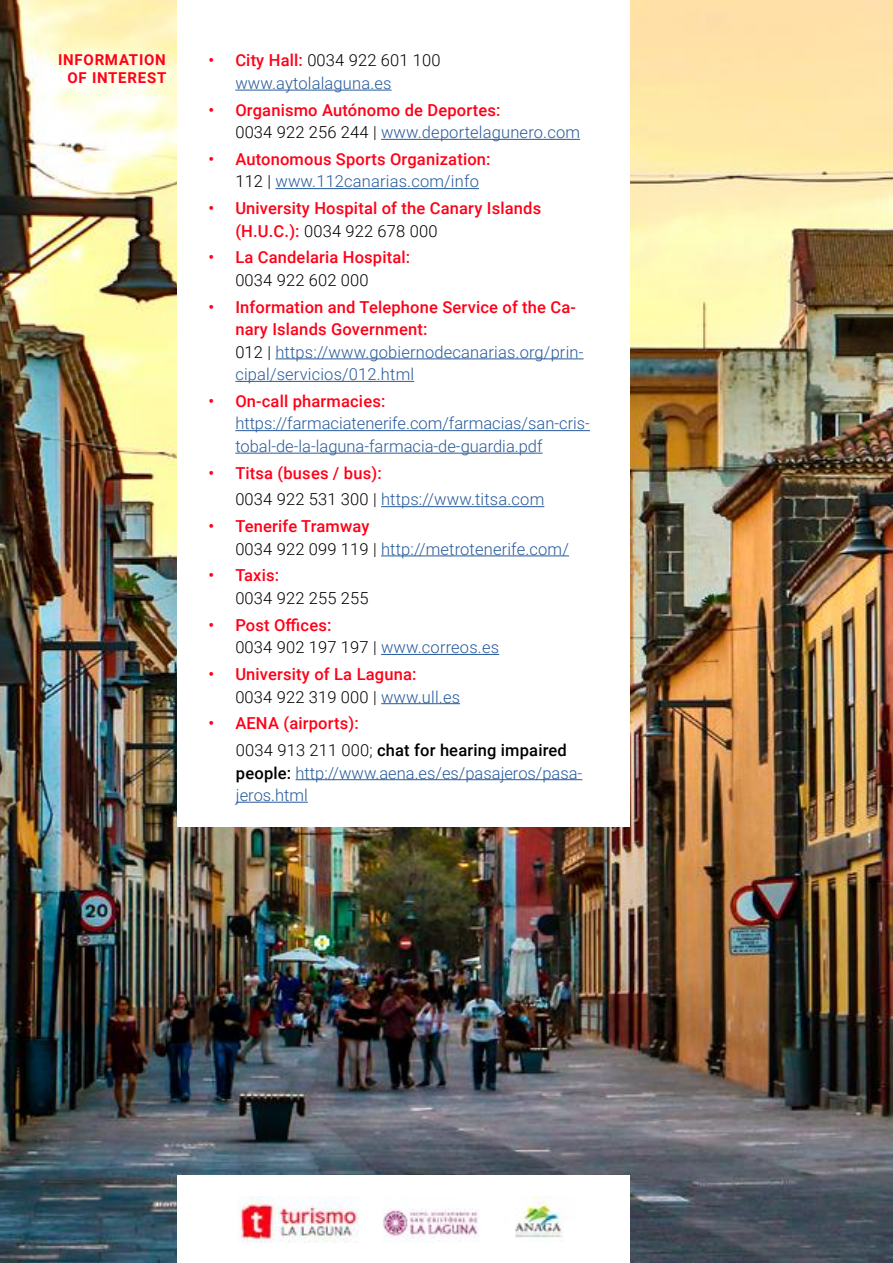
<style>
.page{position:relative;width:893px;height:1263px;background:#fff}
.page>*{position:absolute;margin:0;border:0;box-sizing:border-box;transform-origin:0 0}
.t1{font:300 16.5px/22.5px "Roboto";letter-spacing:.01em;color:#265a9b}
.t2{font:500 16.5px/22.5px "Roboto";letter-spacing:.01em;color:#ff0018}
.t3{font:300 16.5px/22.5px "Roboto";letter-spacing:.01em;color:#000}
.t4{font:500 16.5px/26.7px "Roboto";letter-spacing:.01em;color:#000}
.t5{font:700 15px/18px "Roboto";letter-spacing:.05em;color:#ff0018;text-align:right}
.s1{font-weight:500;color:#ff0018}
.s2{color:#000}
.s3{font-weight:300;color:#000}
.s4{font-weight:300;color:#265a9b}
.s5{color:#265a9b}
.s6{color:#ff0018}
.s7{font-weight:300}
.s8{font-weight:500;color:#000}
</style>
<div class="page">
<img style="left:0;top:0;width:893px;height:1263px">
<div style="left:177px;top:0;width:452px;height:827px;background:#fff"></div>
<hr style="left:235px;top:90px;width:157px;height:1px;background:#265a9b">
<hr style="left:381px;top:139px;width:199px;height:1px;background:#265a9b">
<hr style="left:275px;top:188px;width:204px;height:1px;background:#265a9b">
<hr style="left:275px;top:358px;width:308px;height:1px;background:#265a9b">
<hr style="left:235px;top:381px;width:179px;height:1px;background:#265a9b">
<hr style="left:235px;top:430px;width:355px;height:1px;background:#265a9b">
<hr style="left:235px;top:453px;width:308px;height:1px;background:#265a9b">
<hr style="left:381px;top:506px;width:163px;height:1px;background:#265a9b">
<hr style="left:381px;top:555px;width:188px;height:1px;background:#265a9b">
<hr style="left:381px;top:654px;width:118px;height:1px;background:#265a9b">
<hr style="left:381px;top:703px;width:79px;height:1px;background:#265a9b">
<hr style="left:296px;top:779px;width:286px;height:1px;background:#265a9b">
<hr style="left:236px;top:802px;width:72px;height:1px;background:#265a9b">
<div style="left:177px;top:1176px;width:452px;height:87px;background:#fff"></div>
<img style="left:239px;top:1197px;width:324px;height:45px">
<p class="t5" style="left:58px;top:50px;width:110px">INFORMATION<br>OF INTEREST</p>
<p class="t1" style="left:235px;top:49px;width:207px;text-indent:-27px"><span class="s1">• City Hall:</span> <span class="s2">0034 922 601 100 </span>www.aytolalaguna.es</p>
<p class="t2" style="left:235px;top:98px;width:346px;text-indent:-27px">• Organismo Autónomo de Deportes:<br><span class="s3">0034 922 256 244 |</span> <span class="s4">www.deportelagunero.com</span></p>
<p class="t2" style="left:235px;top:147px;width:257px;text-indent:-27px">• Autonomous Sports Organization:<br><span class="s3">112 |</span> <span class="s4">www.112canarias.com/info</span></p>
<p class="t2" style="left:235px;top:196px;width:307px;text-indent:-27px">• University Hospital of the Canary Islands (H.U.C.): <span class="s3">0034 922 678 000</span></p>
<p class="t2" style="left:208px;top:246px;width:203px">• La Candelaria Hospital:</p>
<p class="t3" style="left:235px;top:268px;width:135px">0034 922 602 000</p>
<p class="t1" style="left:235px;top:295px;width:350px;text-indent:-27px"><span class="s1">• Information and Telephone Service of the Ca&shy;nary Islands Government:<br></span><span class="s2">012 |</span> https://www.gobiernodecanarias.org/prin&shy;cipal/servicios/012.html</p>
<p class="t2" style="left:208px;top:389px;width:179px">• On-call pharmacies:</p>
<p class="t1" style="left:235px;top:412px;width:356px">https://farmaciatenerife.com/farmacias/san-cris&shy;tobal-de-la-laguna-farmacia-de-guardia.pdf</p>
<p class="t1" style="left:235px;top:459px;width:310px;line-height:26.7px;text-indent:-27px"><span class="s1">• Titsa (buses / bus):<br></span><span class="s2">0034 922 531 300 |</span> https://www.titsa.com</p>
<p class="t1" style="left:235px;top:514px;width:335px;text-indent:-27px"><span class="s1">• Tenerife Tramway<br></span><span class="s2">0034 922 099 119 |</span> http://metrotenerife.com/</p>
<p class="t2" style="left:208px;top:564px;width:72px">• Taxis:</p>
<p class="t3" style="left:235px;top:586px;width:135px">0034 922 255 255</p>
<p class="t3" style="left:235px;top:613px;width:265px;text-indent:-27px"><span class="s1">• Post Offices:<br></span>0034 902 197 197 | <span class="s5">www.correos.es</span></p>
<p class="t2" style="left:235px;top:662px;width:226px;text-indent:-27px">• University of La Laguna:<br><span class="s3">0034 922 319 000 |</span> <span class="s4">www.ull.es</span></p>
<p class="t4" style="left:236px;top:709px;width:332px;text-indent:-28px"><span class="s6">• AENA (airports):<br></span><span class="s7">0034 913 211 000;</span> chat for hearing impaired</p>
<p class="t1" style="left:236px;top:761px;width:348px"><span class="s8">people:</span> http://www.aena.es/es/pasajeros/pasa&shy;jeros.html</p>
</div>
